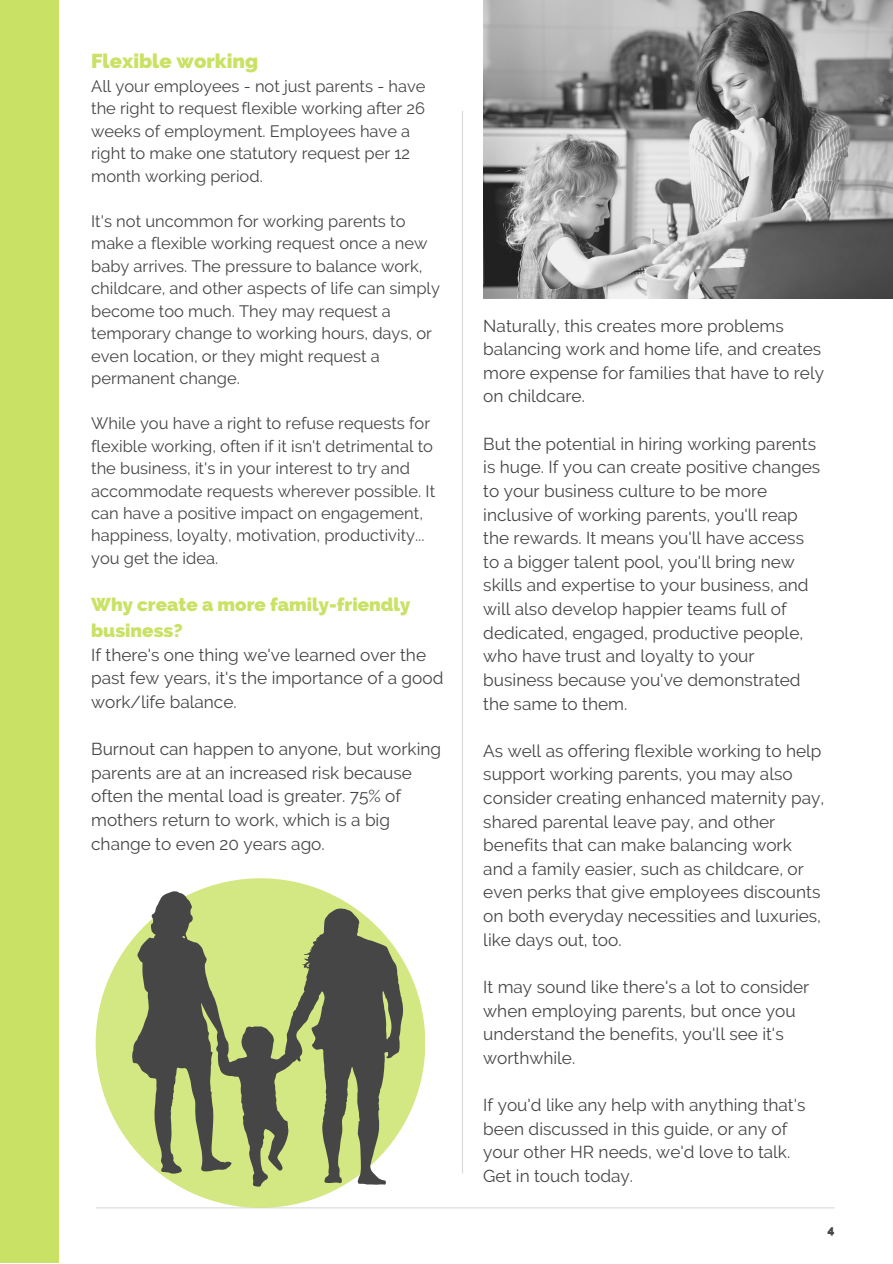
<style>
.page{position:relative;width:893px;height:1264px;background:#fff}
.page>*{position:absolute;margin:0;border:0;box-sizing:border-box;transform-origin:0 0}
.t1{font:800 20.25px "Raleway";color:#c9e265}
.t2{font:800 18.75px/25.8px "Raleway";color:#c9e265}
.t3{font:17.25px/23.5px "Raleway";color:#464646}
.t4{font:16.5px/22.5px "Raleway";color:#464646}
.t5{font:800 12px "Raleway";color:#464646}
</style>
<div class="page">
<hr style="left:96px;top:1207px;width:738px;height:1px;background:#d9d9d9">
<div style="left:96px;top:878px;width:329px;height:329px;background:#d3e783;border-radius:50%"></div>
<hr style="left:462px;top:111px;width:1px;height:1062px;background:#d9d9d9">
<div style="left:0;top:0;width:59px;height:1262px;background:#c9e265"></div>
<img style="left:483px;top:0;width:409px;height:298px">
<svg style="left:132px;top:891px;width:271px;height:295px"></svg>
<p class="t1" style="left:91px;top:49px;width:168px">Flexible working</p>
<p class="t4" style="left:91px;top:75px;width:336px">All your employees - not just parents - have the right to request flexible working after 26 weeks of employment. Employees have a right to make one statutory request per 12 month working period.</p>
<p class="t4" style="left:91px;top:209px;width:350px">It's not uncommon for working parents to make a flexible working request once a new baby arrives. The pressure to balance work, childcare, and other aspects of life can simply become too much. They may request a temporary change to working hours, days, or even location, or they might request a permanent change.</p>
<p class="t4" style="left:91px;top:412px;width:345px">While you have a right to refuse requests for flexible working, often if it isn't detrimental to the business, it's in your interest to try and accommodate requests wherever possible. It can have a positive impact on engagement, happiness, loyalty, motivation, productivity... you get the idea.</p>
<p class="t2" style="left:91px;top:591px;width:321px">Why create a more family-friendly business?</p>
<p class="t3" style="left:91px;top:643px;width:354px">If there's one thing we've learned over the past few years, it's the importance of a good work/life balance.</p>
<p class="t3" style="left:91px;top:737px;width:351px">Burnout can happen to anyone, but working parents are at an increased risk because often the mental load is greater. 75% of mothers return to work, which is a big change to even 20 years ago.</p>
<p class="t3" style="left:483px;top:314px;width:342px">Naturally, this creates more problems balancing work and home life, and creates more expense for families that have to rely on childcare.</p>
<p class="t3" style="left:483px;top:432px;width:338px">But the potential in hiring working parents is huge. If you can create positive changes to your business culture to be more inclusive of working parents, you'll reap the rewards. It means you'll have access to a bigger talent pool, you'll bring new skills and expertise to your business, and will also develop happier teams full of dedicated, engaged, productive people, who have trust and loyalty to your business because you've demonstrated the same to them.</p>
<p class="t3" style="left:483px;top:739px;width:342px">As well as offering flexible working to help support working parents, you may also consider creating enhanced maternity pay, shared parental leave pay, and other benefits that can make balancing work and a family easier, such as childcare, or even perks that give employees discounts on both everyday necessities and luxuries, like days out, too.</p>
<p class="t3" style="left:483px;top:975px;width:327px">It may sound like there's a lot to consider when employing parents, but once you understand the benefits, you'll see it's worthwhile.</p>
<p class="t3" style="left:483px;top:1093px;width:323px">If you'd like any help with anything that's been discussed in this guide, or any of your other HR needs, we'd love to talk.</p>
<p class="t3" style="left:483px;top:1163px;width:151px">Get in touch today.</p>
<p class="t5" style="left:827px;top:1222px;width:9px">4</p>
</div>
